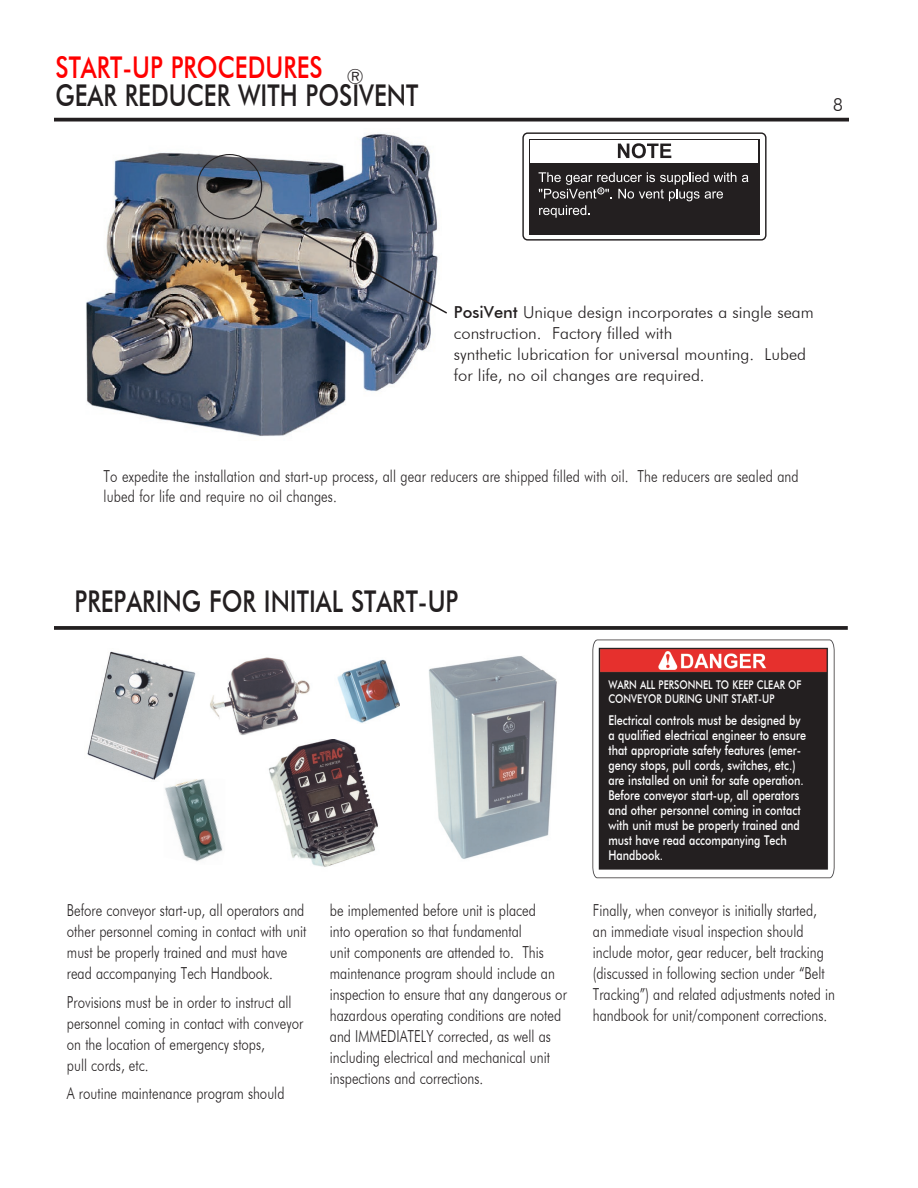
<style>
.page{position:relative;width:918px;height:1188px;background:#fff}
.page>*{position:absolute;margin:0;border:0;box-sizing:border-box;transform-origin:0 0}
.model_name{font:500 30px "Futura BT";color:#231f20;scale:.8 1}
.model_name-2{font:500 30px "Futura BT";color:#f00;scale:.8 1}
.t1{font:300 18px "Futura BT";color:#231f20}
.t2{font:300 16.5px/21px "Futura BT";color:#231f20;scale:.8 1}
.t3{font:300 16.5px/21px "Futura BT";color:#231f20}
.t4{font:500 13.5px/15px "Futura BT";color:#fff;scale:.8 1}
.t5{font:500 12px/13.5px "Futura BT";color:#fff;scale:.8 1}
.s1{font-weight:500}
</style>
<div class="page">
<svg style="left:54px;top:118px;width:795px;height:4px;background:#3e3a3b"></svg>
<svg style="left:54px;top:626px;width:794px;height:4px;background:#302c2d"></svg>
<img style="left:592px;top:639px;width:243px;height:240px">
<img style="left:210px;top:657px;width:100px;height:78px">
<img style="left:337px;top:659px;width:62px;height:64px">
<img style="left:429px;top:656px;width:128px;height:203px">
<img style="left:87px;top:651px;width:109px;height:129px">
<img style="left:268px;top:740px;width:110px;height:127px">
<img style="left:164px;top:779px;width:59px;height:83px">
<img style="left:86px;top:133px;width:349px;height:304px">
<div style="left:197px;top:154px;width:65px;height:65px;border:1px solid #231f20;border-radius:50%"></div>
<svg style="left:522px;top:132px;width:245px;height:109px"></svg>
<img style="left:253px;top:204px;width:194px;height:111px">
<p class="model_name-2" style="left:56px;top:49px;width:387px">START-UP PROCEDURES <sub>®</sub></p>
<p class="model_name" style="left:56px;top:78px;width:455px">GEAR REDUCER WITH POSIVENT</p>
<p class="t1" style="left:833px;top:93px;width:12px">8</p>
<p class="t3" style="left:454px;top:302px;width:361px"><span class="s1">PosiVent</span> Unique design incorporates a single seam construction. Factory filled with</p>
<p class="t3" style="left:454px;top:344px;width:354px">synthetic lubrication for universal mounting. Lubed for life, no oil changes are required.</p>
<p class="t2" style="left:104px;top:466px;width:871px;line-height:19.8px">To expedite the installation and start-up process, all gear reducers are shipped filled with oil. The reducers are sealed and lubed for life and require no oil changes.</p>
<p class="model_name" style="left:75px;top:583px;width:481px">PREPARING FOR INITIAL START-UP</p>
<p class="t5" style="left:608px;top:678px;width:243px">WARN ALL PERSONNEL TO KEEP CLEAR OF<br>CONVEYOR DURING UNIT START-UP</p>
<p class="t4" style="left:608px;top:713px;width:249px">Electrical controls must be designed by a qualified electrical engineer to ensure that appropriate safety features (emer&shy;gency stops, pull cords, switches, etc.) are installed on unit for safe operation.<br>Before conveyor start-up, all operators and other personnel coming in contact with unit must be properly trained and must have read accompanying Tech Handbook.</p>
<p class="t2" style="left:67px;top:900px;width:301px">Before conveyor start-up, all operators and other personnel coming in contact with unit must be properly trained and must have read accompanying Tech Handbook.</p>
<p class="t2" style="left:67px;top:991px;width:297px">Provisions must be in order to instruct all personnel coming in contact with conveyor on the location of emergency stops,<br>pull cords, etc.</p>
<p class="t2" style="left:67px;top:1083px;width:273px">A routine maintenance program should</p>
<p class="t2" style="left:330px;top:900px;width:298px">be implemented before unit is placed<br>into operation so that fundamental<br>unit components are attended to. This maintenance program should include an inspection to ensure that any dangerous or hazardous operating conditions are noted and IMMEDIATELY corrected, as well as including electrical and mechanical unit inspections and corrections.</p>
<p class="t2" style="left:593px;top:900px;width:304px">Finally, when conveyor is initially started, an immediate visual inspection should include motor, gear reducer, belt tracking (discussed in following section under “Belt Tracking”) and related adjustments noted in handbook for unit/component corrections.</p>
</div>
